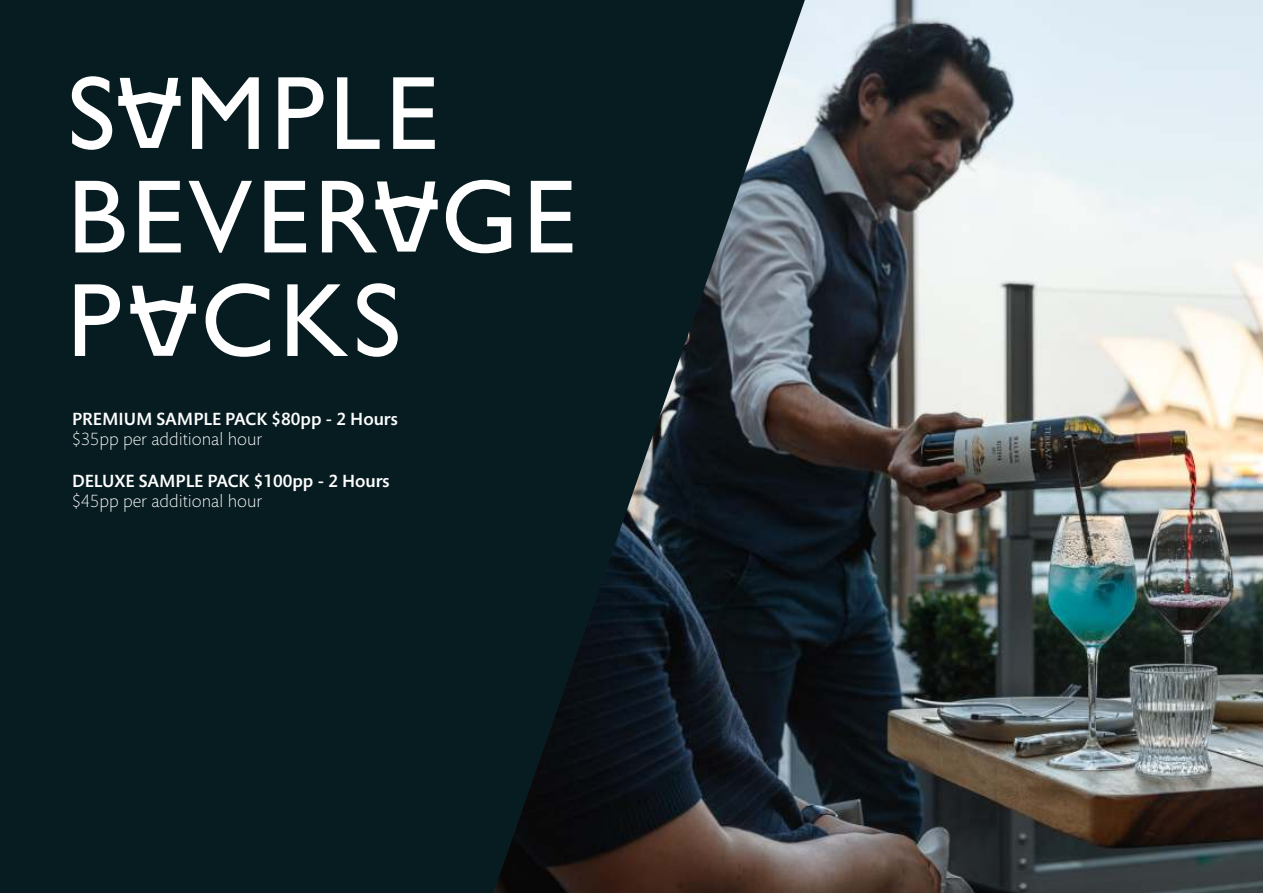
<style>
.page{position:relative;width:1263px;height:893px;background:#071c21}
.page>*{position:absolute;margin:0;border:0;box-sizing:border-box;transform-origin:0 0}
.t1{font:105px/103.5px "Gill Sans";letter-spacing:.045em;color:#fff}
.t2{font:500 18px "Mundo Sans Std";color:#fff}
.t3{font:300 18px "Mundo Sans Std";color:#fff}
</style>
<div class="page">
<svg style="left:118px;top:78px;width:63px;height:70px"></svg>
<svg style="left:375px;top:181px;width:63px;height:71px"></svg>
<svg style="left:130px;top:286px;width:66px;height:70px"></svg>
<img style="left:493px;top:0;width:770px;height:893px">
<h1 class="t1" style="left:68px;top:73px;width:509px">S MPLE<br>BEVER GE<br>P CKS</h1>
<p class="t2" style="left:72px;top:412px;width:327px">PREMIUM SAMPLE PACK $80pp - 2 Hours</p>
<p class="t3" style="left:72px;top:432px;width:192px">$35pp per additional hour</p>
<p class="t2" style="left:72px;top:473px;width:319px">DELUXE SAMPLE PACK $100pp - 2 Hours</p>
<p class="t3" style="left:72px;top:494px;width:192px">$45pp per additional hour</p>
</div>
